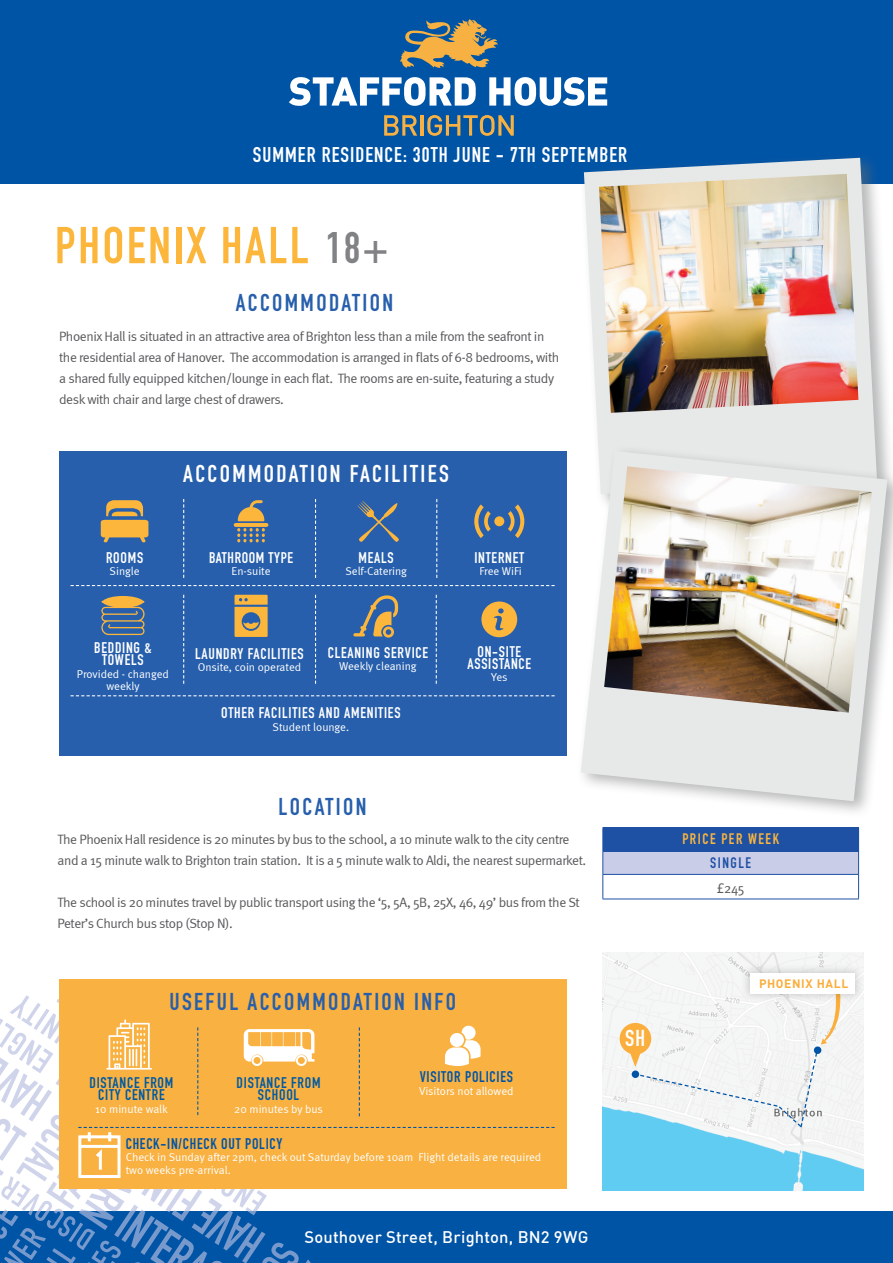
<style>
.page{position:relative;width:893px;height:1263px;background:#fff}
.page>*{position:absolute;margin:0;border:0;box-sizing:border-box;transform-origin:0 0}
.t1{font:51px "DIN Engschrift Std";letter-spacing:.05em;color:#fcb63c}
.t2{font:24px "DIN Engschrift Std";letter-spacing:.1em;color:#275fac}
.t3{font:24px "DIN Engschrift Std";letter-spacing:.1em;color:#fff}
.t4{font:22.65px "DIN Engschrift Std";color:#fff}
.t5{font:21px "DIN Engschrift Std";letter-spacing:.05em;color:#fff}
.t6{font:500 16.5px "DIN Offc";letter-spacing:.01em;color:#fff}
.t7{font:15.3px/12.5px "DIN Engschrift Std";letter-spacing:.05em;color:#fff;text-align:center}
.t8{font:15.3px/12.5px "DIN Engschrift Std";letter-spacing:.05em;color:#005aa4;text-align:center}
.t9{font:15.3px "DIN Engschrift Std";letter-spacing:.05em;color:#0054a6}
.t10{font:15px "DIN Engschrift Std";letter-spacing:.1em;color:#fcb63c}
.t11{font:15px "DIN Engschrift Std";letter-spacing:.1em;color:#1e51a4}
.t12{font:13.5px/21px "Meta Normal";letter-spacing:-.03em;color:#58595b}
.t13{font:700 12px "DIN Offc";letter-spacing:.05em;color:#fbae3c}
.t14{font:11.4px/12.5px "Meta Normal";color:#fff;text-align:center}
.s1{font-size:43.5px;color:#808285}
</style>
<div class="page">
<div style="left:0;top:1211px;width:893px;height:52px;background:#0054a6"></div>
<div style="left:0;top:0;width:893px;height:184px;background:#0054a6"></div>
<div style="left:579px;top:151px;width:314px;height:360px;background:#6d6f71;opacity:.5"></div>
<svg style="left:584px;top:158px;width:293px;height:286px;fill:#e7e8e8"></svg>
<img style="left:599px;top:174px;width:259px;height:239px">
<div style="left:577px;top:444px;width:316px;height:374px;background:#6d6f71;opacity:.5"></div>
<svg style="left:581px;top:451px;width:306px;height:350px;fill:#e7e8e8"></svg>
<img style="left:604px;top:466px;width:268px;height:247px">
<div style="left:603px;top:828px;width:256px;height:24px;background:#1e51a4"></div>
<div style="left:603px;top:852px;width:256px;height:22px;background:#cacde8"></div>
<hr style="left:602px;top:827px;width:257px;height:1px;background:#1e51a4">
<svg style="left:602px;top:828px;width:1px;height:70px"></svg>
<svg style="left:858px;top:852px;width:1px;height:46px"></svg>
<hr style="left:602px;top:898px;width:257px;height:1px;background:#1e51a4">
<hr style="left:602px;top:874px;width:257px;height:1px;background:#1e51a4">
<div style="left:59px;top:452px;width:507px;height:304px;background:#275fac"></div>
<svg style="left:101px;top:500px;width:47px;height:42px"></svg>
<svg style="left:234px;top:523px;width:34px;height:4px"></svg>
<svg style="left:237px;top:528px;width:28px;height:14px"></svg>
<svg style="left:238px;top:500px;width:26px;height:21px"></svg>
<svg style="left:101px;top:596px;width:44px;height:39px"></svg>
<svg style="left:234px;top:595px;width:34px;height:42px"></svg>
<svg style="left:481px;top:601px;width:36px;height:36px"></svg>
<svg style="left:183px;top:499px;width:1px;height:79px"></svg>
<svg style="left:315px;top:499px;width:1px;height:79px"></svg>
<svg style="left:436px;top:499px;width:1px;height:79px"></svg>
<svg style="left:436px;top:595px;width:1px;height:89px"></svg>
<svg style="left:183px;top:595px;width:1px;height:89px"></svg>
<svg style="left:315px;top:595px;width:1px;height:89px"></svg>
<svg style="left:71px;top:585px;width:484px;height:1px"></svg>
<svg style="left:71px;top:695px;width:484px;height:1px"></svg>
<div style="left:59px;top:979px;width:507px;height:210px;background:#f9b141"></div>
<svg style="left:357px;top:500px;width:42px;height:42px"></svg>
<div style="left:494px;top:516px;width:10px;height:10px;background:#fcb63c;border-radius:50%"></div>
<svg style="left:508px;top:504px;width:16px;height:34px"></svg>
<svg style="left:474px;top:504px;width:17px;height:34px"></svg>
<img style="left:602px;top:952px;width:262px;height:239px">
<div style="left:741px;top:964px;width:123px;height:39px;background:#231f20;opacity:.2"></div>
<div style="left:750px;top:973px;width:104px;height:21px;background:#fff"></div>
<svg style="left:353px;top:595px;width:46px;height:43px"></svg>
<svg style="left:400px;top:19px;width:98px;height:49px"></svg>
<svg style="left:289px;top:77px;width:187px;height:29px"></svg>
<svg style="left:489px;top:77px;width:118px;height:29px"></svg>
<svg style="left:384px;top:115px;width:33px;height:21px"></svg>
<hr style="left:420px;top:115px;width:3px;height:21px;background:#f6b142">
<svg style="left:427px;top:115px;width:87px;height:21px"></svg>
<svg style="left:0;top:995px;width:555px;height:268px"></svg>
<svg style="left:620px;top:976px;width:229px;height:153px"></svg>
<p class="t5" style="left:253px;top:143px;width:376px">SUMMER RESIDENCE: 30TH JUNE - 7TH SEPTEMBER</p>
<p class="t1" style="left:55px;top:215px;width:335px">PHOENIX HALL <span class="s1">18+</span></p>
<p class="t2" style="left:236px;top:289px;width:159px">ACCOMMODATION</p>
<p class="t12" style="left:59px;top:325px;width:502px">Phoenix Hall is situated in an attractive area of Brighton less than a mile from the seafront in the residential area of Hanover. The accommodation is arranged in flats of 6-8 bedrooms, with a shared fully equipped kitchen/lounge in each flat. The rooms are en-suite, featuring a study desk with chair and large chest of drawers.</p>
<p class="t3" style="left:183px;top:460px;width:267px">ACCOMMODATION FACILITIES</p>
<p class="t7" style="left:106px;top:551px;width:39px">ROOMS</p>
<p class="t14" style="left:110px;top:565px;width:32px">Single</p>
<p class="t7" style="left:94px;top:641px;width:59px">BEDDING &amp;<br>TOWELS</p>
<p class="t14" style="left:77px;top:667px;width:94px">Provided - changed weekly</p>
<p class="t7" style="left:209px;top:551px;width:86px">BATHROOM TYPE</p>
<p class="t14" style="left:232px;top:565px;width:41px">En-suite</p>
<p class="t7" style="left:359px;top:551px;width:37px">MEALS</p>
<p class="t14" style="left:345px;top:565px;width:63px">Self-Catering</p>
<p class="t7" style="left:328px;top:646px;width:102px">CLEANING SERVICE</p>
<p class="t14" style="left:339px;top:660px;width:79px">Weekly cleaning</p>
<p class="t7" style="left:195px;top:647px;width:110px">LAUNDRY FACILITIES</p>
<p class="t14" style="left:198px;top:661px;width:105px">Onsite, coin operated</p>
<p class="t7" style="left:221px;top:707px;width:181px">OTHER FACILITIES AND AMENITIES</p>
<p class="t14" style="left:273px;top:720px;width:78px">Student lounge.</p>
<p class="t7" style="left:474px;top:551px;width:51px">INTERNET</p>
<p class="t14" style="left:479px;top:565px;width:44px">Free WiFi</p>
<p class="t7" style="left:467px;top:645px;width:65px">ON-SITE<br>ASSISTANCE</p>
<p class="t14" style="left:491px;top:671px;width:18px">Yes</p>
<p class="t2" style="left:279px;top:792px;width:89px">LOCATION</p>
<p class="t12" style="left:57px;top:829px;width:530px">The Phoenix Hall residence is 20 minutes by bus to the school, a 10 minute walk to the city centre and a 15 minute walk to Brighton train station. It is a 5 minute walk to Aldi, the nearest supermarket.</p>
<p class="t12" style="left:57px;top:892px;width:524px">The school is 20 minutes travel by public transport using the ‘5, 5A, 5B, 25X, 46, 49’ bus from the St<br>Peter’s Church bus stop (Stop N).</p>
<p class="t2" style="left:169px;top:987px;width:288px">USEFUL ACCOMMODATION INFO</p>
<p class="t8" style="left:90px;top:1076px;width:85px">DISTANCE FROM<br>CITY CENTRE</p>
<p class="t14" style="left:95px;top:1102px;width:74px">10 minute walk</p>
<p class="t8" style="left:237px;top:1076px;width:85px">DISTANCE FROM<br>SCHOOL</p>
<p class="t14" style="left:234px;top:1102px;width:90px">20 minutes by bus</p>
<p class="t9" style="left:420px;top:1068px;width:95px">VISITOR POLICIES</p>
<p class="t14" style="left:419px;top:1084px;width:96px">Visitors not allowed</p>
<p class="t9" style="left:126px;top:1134px;width:158px">CHECK-IN/CHECK OUT POLICY</p>
<p class="t14" style="left:126px;top:1151px;width:417px;text-align:left">Check in Sunday after 2pm, check out Saturday before 10am Flight details are required two weeks pre-arrival.</p>
<p class="t6" style="left:304px;top:1226px;width:286px">Southover Street, Brighton, BN2 9WG</p>
<p class="t4" style="left:625px;top:1025px;width:21px">SH</p>
<p class="t10" style="left:682px;top:830px;width:98px">PRICE PER WEEK</p>
<p class="t11" style="left:710px;top:854px;width:42px">SINGLE</p>
<p class="t12" style="left:717px;top:878px;width:29px">£245</p>
<p class="t13" style="left:759px;top:975px;width:91px">PHOENIX HALL</p>
</div>
